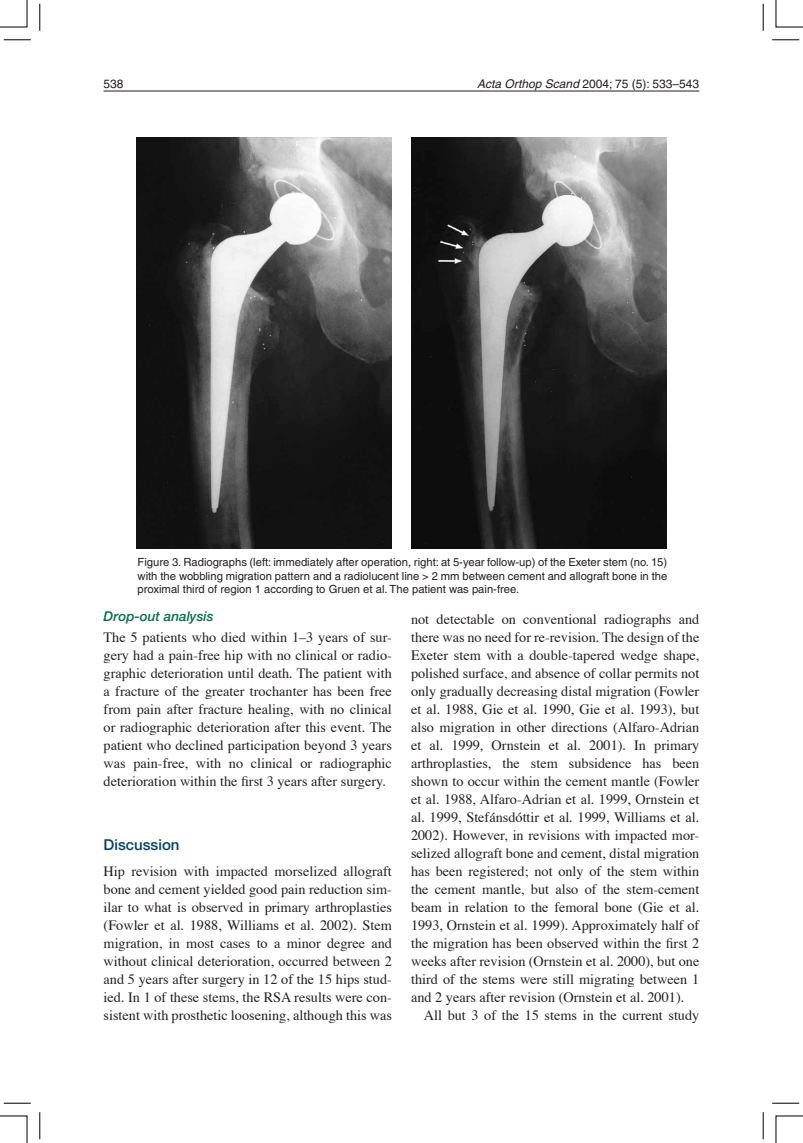
<style>
.page{position:relative;width:803px;height:1143px;background:#fff}
.page>*{position:absolute;margin:0;border:0;box-sizing:border-box;transform-origin:0 0}
._2-Rubrik{font:500 15px "Helvetica Neue";color:#004279}
._4-Brödstart{font:14.25px/18px "Times";color:#231f20;text-align:justify}
._5-Brödtext{font:14.25px "Times";color:#231f20}
._3-Underrubrik{font:italic 500 13.5px "Helvetica Neue";color:#007249}
.t1{font:12px "Helvetica";color:#231f20}
._6-Figurtext{font:11.25px/13.5px "Helvetica";color:#231f20;text-align:justify}
.s1{font-style:italic}
</style>
<div class="page">
<hr style="left:103px;top:91px;width:596px;height:1px;background:#231f20">
<img style="left:136px;top:138px;width:256px;height:410px">
<img style="left:411px;top:138px;width:255px;height:410px">
<svg style="left:40px;top:4px;width:1px;height:27px"></svg>
<svg style="left:4px;top:40px;width:27px;height:1px"></svg>
<svg style="left:762px;top:4px;width:1px;height:27px"></svg>
<svg style="left:772px;top:40px;width:27px;height:1px"></svg>
<svg style="left:40px;top:1112px;width:1px;height:27px"></svg>
<svg style="left:4px;top:1102px;width:27px;height:1px"></svg>
<svg style="left:762px;top:1112px;width:1px;height:27px"></svg>
<svg style="left:772px;top:1102px;width:27px;height:1px"></svg>
<svg style="left:0;top:0;width:27px;height:27px"></svg>
<svg style="left:775px;top:0;width:27px;height:27px"></svg>
<svg style="left:0;top:1115px;width:27px;height:27px"></svg>
<svg style="left:775px;top:1115px;width:27px;height:27px"></svg>
<p class="t1" style="left:103px;top:77px;width:22px">538</p>
<p class="t1" style="left:477px;top:77px;width:224px"><span class="s1">Acta Orthop Scand</span> 2004; 75 (5): 533–543</p>
<p class="_6-Figurtext" style="left:137px;top:555px;width:531px">Figure 3. Radiographs (left: immediately after operation, right: at 5-year follow-up) of the Exeter stem (no. 15) with the wobbling migration pattern and a radiolucent line &gt; 2 mm between cement and allograft bone in the proximal third of region 1 according to Gruen et al. The patient was pain-free.</p>
<p class="_3-Underrubrik" style="left:104px;top:607px;width:111px">Drop-out analysis</p>
<p class="_4-Brödstart" style="left:104px;top:628px;width:290px">The 5 patients who died within 1–3 years of sur&shy;gery had a pain-free hip with no clinical or radio&shy;graphic deterioration until death. The patient with a fracture of the greater trochanter has been free from pain after fracture healing, with no clinical or radiographic deterioration after this event. The patient who declined participation beyond 3 years was pain-free, with no clinical or radiographic deterioration within the first 3 years after surgery.</p>
<p class="_2-Rubrik" style="left:104px;top:835px;width:77px">Discussion</p>
<p class="_4-Brödstart" style="left:104px;top:862px;width:290px">Hip revision with impacted morselized allograft bone and cement yielded good pain reduction sim&shy;ilar to what is observed in primary arthroplasties (Fowler et al. 1988, Williams et al. 2002). Stem migration, in most cases to a minor degree and without clinical deterioration, occurred between 2 and 5 years after surgery in 12 of the 15 hips stud&shy;ied. In 1 of these stems, the RSA results were con&shy;sistent with prosthetic loosening, although this was</p>
<p class="_4-Brödstart" style="left:411px;top:610px;width:290px">not detectable on conventional radiographs and there was no need for re-revision. The design of the Exeter stem with a double-tapered wedge shape, polished surface, and absence of collar permits not only gradually decreasing distal migration (Fowler et al. 1988, Gie et al. 1990, Gie et al. 1993), but also migration in other directions (Alfaro-Adrian et al. 1999, Ornstein et al. 2001). In primary arthroplasties, the stem subsidence has been shown to occur within the cement mantle (Fowler et al. 1988, Alfaro-Adrian et al. 1999, Ornstein et al. 1999, Stefánsdóttir et al. 1999, Williams et al.<br>2002). However, in revisions with impacted mor&shy;selized allograft bone and cement, distal migration has been registered; not only of the stem within the cement mantle, but also of the stem-cement beam in relation to the femoral bone (Gie et al.<br>1993, Ornstein et al. 1999). Approximately half of the migration has been observed within the first 2 weeks after revision (Ornstein et al. 2000), but one third of the stems were still migrating between 1 and 2 years after revision (Ornstein et al. 2001).</p>
<p class="_5-Brödtext" style="left:423px;top:1005px;width:277px">All but 3 of the 15 stems in the current study</p>
</div>
